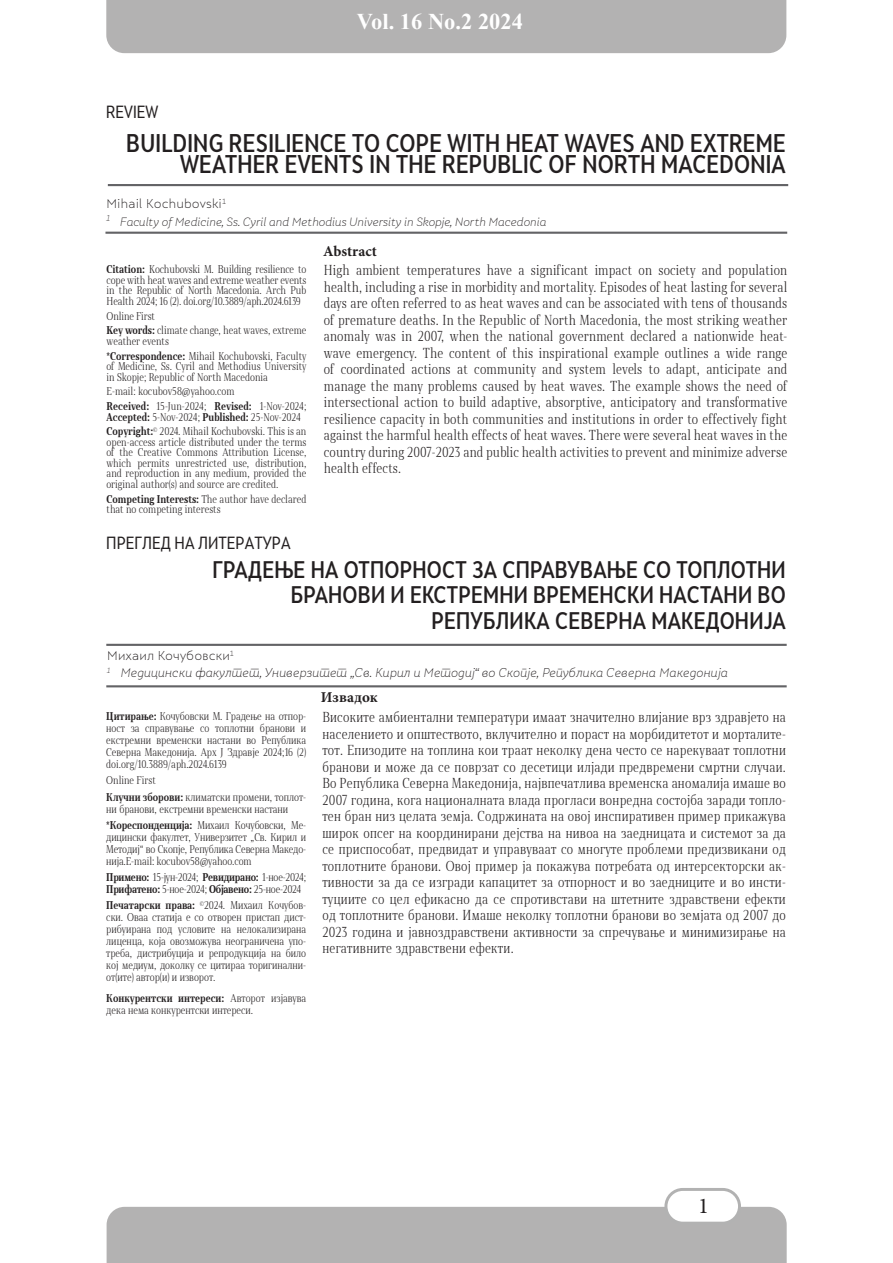
<style>
.page{position:relative;width:893px;height:1263px;background:#fff}
.page>*{position:absolute;margin:0;border:0;box-sizing:border-box;transform-origin:0 0}
.t1{font:500 24px/21px "Skola Sans Cn";letter-spacing:.01em;color:#231f20;text-align:right}
.t2{font:500 22.5px/25.5px "Skola Sans Cn";letter-spacing:.01em;color:#231f20;text-align:right}
.t3{font:700 22.5px "Times New Roman";color:#fff}
.t4{font:22.5px "Minion Pro";color:#231f20}
.t5{font:16.5px "Skola Sans Cn";color:#231f20}
.t6{font:700 15px "Minion Pro";color:#231f20}
.t7{font:300 13.5px/16.5px "Skola Serif Cn";letter-spacing:.015em;color:#231f20;text-align:justify}
.t8{font:300 12px "Skola Sans It";color:#231f20}
.t9{font:300 12px "Skola Sans";letter-spacing:.01em;color:#231f20}
.t10{font:300 11.25px "Skola Sans It";letter-spacing:-.01em;color:#231f20}
.t11{font:300 10.5px/12px "Skola Serif Cn";color:#231f20;text-align:justify}
.t12{font:300 10.5px/12px "Skola Serif Cn";letter-spacing:-.02em;color:#231f20}
.s1{font-weight:700}
</style>
<div class="page">
<div style="left:106px;top:0;width:680px;height:53px;background:#b3b2b2"></div>
<div style="left:107px;top:1207px;width:680px;height:56px;background:#b3b2b2"></div>
<div style="left:666px;top:1189px;width:73px;height:34px;background:#fff;border-radius:17px"></div>
<div style="left:664px;top:1188px;width:77px;height:36px;border:3px solid #b2b2b2;border-radius:17px"></div>
<hr style="left:106px;top:685px;width:681px;height:2px;background:#636366">
<hr style="left:106px;top:644px;width:681px;height:2px;background:#636366">
<hr style="left:105px;top:232px;width:682px;height:2px;background:#636366">
<hr style="left:108px;top:184px;width:680px;height:2px;background:#636366">
<p class="t5" style="left:106px;top:102px;width:54px">REVIEW</p>
<p class="t3" style="left:357px;top:6px;width:168px">Vol. 16 No.2 2024</p>
<p class="t1" style="left:126px;top:133px;width:661px">BUILDING RESILIENCE TO COPE WITH HEAT WAVES AND EXTREME<br>WEATHER EVENTS IN THE REPUBLIC OF NORTH MACEDONIA</p>
<p class="t9" style="left:106px;top:197px;width:121px">Mihail Kochubovski<sup>1</sup></p>
<p class="t10" style="left:106px;top:215px;width:442px"><sup>1</sup> Faculty of Medicine, Ss. Cyril and Methodius University in Skopje, North Macedonia</p>
<p class="t11" style="left:107px;top:264px;width:201px;line-height:10.5px"><span class="s1">Citation:</span> Kochubovski M. Building resilience to cope with heat waves and extreme weather events in the Republic of North Macedonia. Arch Pub Health 2024; 16 (2). doi.org/10.3889/aph.2024.6139</p>
<p class="t11" style="left:107px;top:310px;width:50px">Online First</p>
<p class="t11" style="left:107px;top:325px;width:201px;line-height:10.5px"><span class="s1">Key words:</span> climate change, heat waves, extreme weather events</p>
<p class="t11" style="left:107px;top:350px;width:201px;line-height:10.5px"><span class="s1">*Correspondence:</span> Mihail Kochubovski, Faculty of Medicine, Ss. Cyril and Methodius University in Skopje; Republic of North Macedonia</p>
<p class="t11" style="left:107px;top:385px;width:130px">E-mail: kocubov58@yahoo.com</p>
<p class="t11" style="left:107px;top:401px;width:201px;line-height:10.5px"><span class="s1">Received:</span> 15-Jun-2024; <span class="s1">Revised:</span> 1-Nov-2024;<br><span class="s1">Accepted:</span> 5-Nov-2024; <span class="s1">Published:</span> 25-Nov-2024</p>
<p class="t11" style="left:107px;top:426px;width:201px;line-height:10.5px"><span class="s1">Copyright:</span><sup>©</sup> 2024. Mihail Kochubovski. This is an open-access article distributed under the terms of the Creative Commons Attribution License, which permits unrestricted use, distribution, and reproduction in any medium, provided the original author(s) and source are credited.</p>
<p class="t11" style="left:107px;top:493px;width:201px;line-height:10.5px"><span class="s1">Competing Interests:</span> The author have declared that no competing interests</p>
<p class="t5" style="left:106px;top:533px;width:186px">ПРЕГЛЕД НА ЛИТЕРАТУРА</p>
<p class="t6" style="left:323px;top:241px;width:55px">Abstract</p>
<p class="t7" style="left:324px;top:262px;width:465px">High ambient temperatures have a significant impact on society and population health, including a rise in morbidity and mortality. Episodes of heat lasting for several days are often referred to as heat waves and can be associated with tens of thousands of premature deaths. In the Republic of North Macedonia, the most striking weather anomaly was in 2007, when the national government declared a nationwide heat&shy;wave emergency. The content of this inspirational example outlines a wide range of coordinated actions at community and system levels to adapt, anticipate and manage the many problems caused by heat waves. The example shows the need of intersectional action to build adaptive, absorptive, anticipatory and transformative resilience capacity in both communities and institutions in order to effectively fight against the harmful health effects of heat waves. There were several heat waves in the country during 2007-2023 and public health activities to prevent and minimize adverse health effects.</p>
<p class="t2" style="left:213px;top:556px;width:575px">ГРАДЕЊЕ НА ОТПОРНОСТ ЗА СПРАВУВАЊЕ СО ТОПЛОТНИ<br>БРАНОВИ И ЕКСТРЕМНИ ВРЕМЕНСКИ НАСТАНИ ВО<br>РЕПУБЛИКА СЕВЕРНА МАКЕДОНИЈА</p>
<p class="t9" style="left:107px;top:648px;width:128px">Михаил Кочубовски<sup>1</sup></p>
<p class="t8" style="left:107px;top:665px;width:623px"><sup>1</sup> Медицински факултет, Универзитет „Св. Кирил и Методиј“ во Скопје, Република Северна Македонија</p>
<p class="t11" style="left:106px;top:710px;width:201px"><span class="s1">Цитирање:</span> Кочубовски М. Градење на отпор&shy;ност за справување со топлотни бранови и екстремни временски настани во Република Северна Македонија. Арх Ј Здравје 2024;16 (2) doi.org/10.3889/aph.2024.6139</p>
<p class="t11" style="left:106px;top:774px;width:51px">Online First</p>
<p class="t11" style="left:106px;top:791px;width:201px"><span class="s1">Клучни зборови:</span> климатски промени, топлот&shy;ни бранови, екстремни временски настани</p>
<p class="t11" style="left:106px;top:819px;width:201px"><span class="s1">*Кореспонденција:</span> Михаил Кочубовски, Ме&shy;дицински факултет, Универзитет „Св. Кирил и Методиј“ во Скопје, Република Северна Македо&shy;нија.E-mail: kocubov58@yahoo.com</p>
<p class="t12" style="left:106px;top:871px;width:201px"><span class="s1">Примено:</span> 15-јун-2024; <span class="s1">Ревидирано:</span> 1-ное-2024;<br><span class="s1">Прифатено:</span> 5-ное-2024; <span class="s1">Објавено:</span> 25-ное-2024</p>
<p class="t11" style="left:106px;top:899px;width:201px"><span class="s1">Печатарски права:</span> <sup>©</sup>2024. Михаил Кочубов&shy;ски. Оваа статија е со отворен пристап дист&shy;рибуирана под условите на нелокализирана лиценца, која овозможува неограничена упо&shy;треба, дистрибуција и репродукција на било кој медиум, доколку се цитираа торигинални&shy;от(ите) автор(и) и изворот.</p>
<p class="t11" style="left:106px;top:992px;width:201px"><span class="s1">Конкурентски интереси:</span> Авторот изјавува дека нема конкурентски интереси.</p>
<p class="t6" style="left:321px;top:687px;width:58px">Извадок</p>
<p class="t7" style="left:322px;top:709px;width:465px">Високите амбиентални температури имаат значително влијание врз здравјето на населението и општеството, вклучително и пораст на морбидитетот и морталите&shy;тот. Епизодите на топлина кои траат неколку дена често се нарекуваат топлотни бранови и може да се поврзат со десетици илјади предвремени смртни случаи.<br>Во Република Северна Македонија, највпечатлива временска аномалија имаше во 2007 година, кога националната влада прогласи вонредна состојба заради топло&shy;тен бран низ целата земја. Содржината на овој инспиративен пример прикажува широк опсег на координирани дејства на нивоа на заедницата и системот за да се приспособат, предвидат и управуваат со многуте проблеми предизвикани од топлотните бранови. Овој пример ја покажува потребата од интерсекторски ак&shy;тивности за да се изгради капацитет за отпорност и во заедниците и во инсти&shy;туциите со цел ефикасно да се спротивстави на штетните здравствени ефекти од топлотните бранови. Имаше неколку топлотни бранови во земјата од 2007 до 2023 година и јавноздравствени активности за спречување и минимизирање на негативните здравствени ефекти.</p>
<h2 class="t4" style="left:698px;top:1191px;width:12px">1</h2>
</div>
